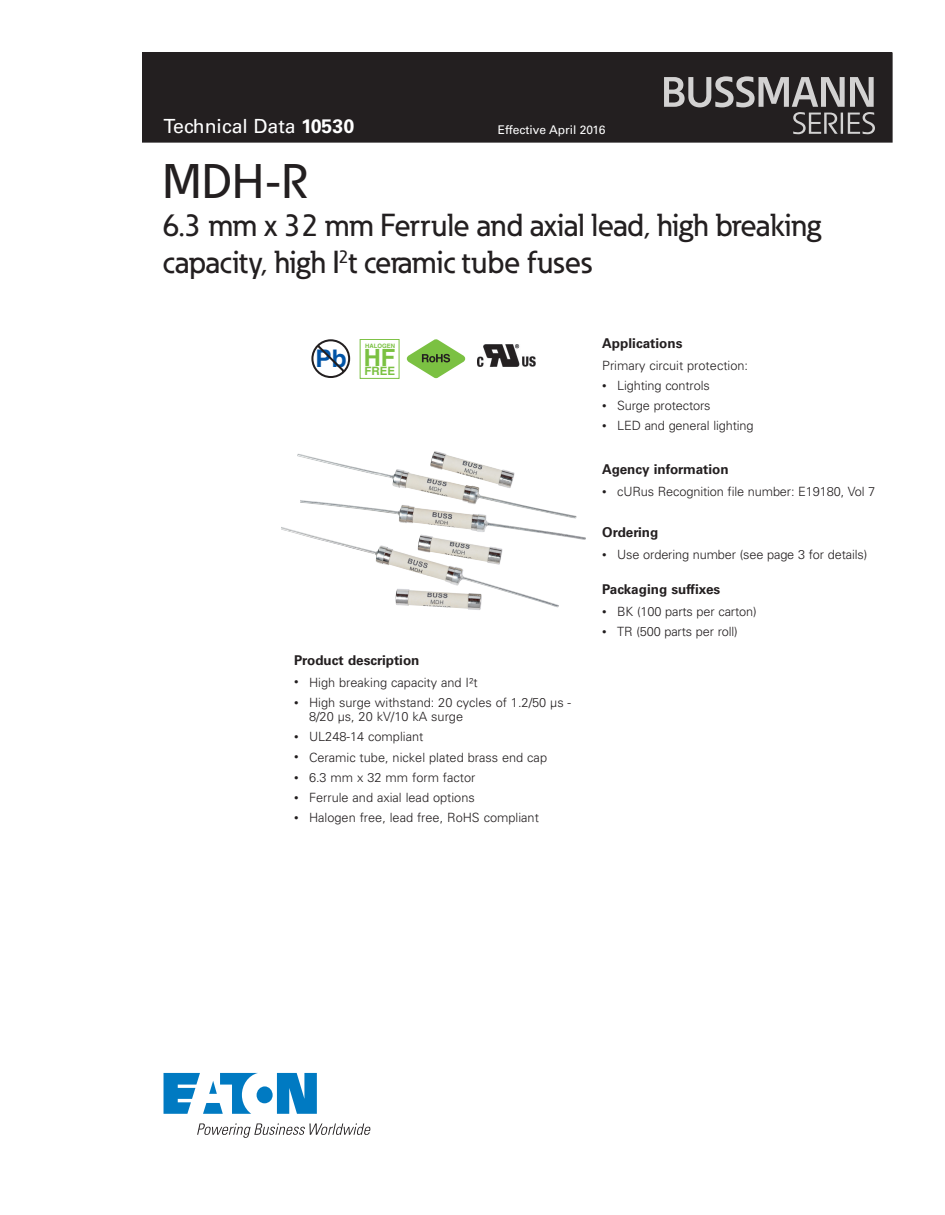
<style>
.page{position:relative;width:945px;height:1215px;background:#fff}
.page>*{position:absolute;margin:0;border:0;box-sizing:border-box;transform-origin:0 0}
._00_Product{font:500 48px "Eaton";color:#231f20}
._00_Product-2{font:500 31.5px "Eaton";letter-spacing:-.01em;color:#231f20}
.t1{font:700 24.3px "Helvetica";color:#0154a6}
.t2{font:700 23.7px "Helvetica";color:#7bc142}
._00_Application{font:19.5px "Univers LT Std";color:#fff}
._01_Head2{font:700 13.5px "Univers LT Std";color:#231f20}
._02_Body{font:300 12.75px/14.2px "Univers";color:#231f20}
.t3{font:12px "Univers LT Std";color:#fff}
.t4{font:700 11.55px "Helvetica";color:#7bc142}
.t5{font:700 6px "Helvetica";color:#7bc142}
.s1{font-weight:700}
.s2{font-size:9px}
</style>
<div class="page">
<div style="left:142px;top:53px;width:750px;height:89px;background:#231f20"></div>
<div style="left:142px;top:52px;width:750px;height:90px;border:1px solid #231f20"></div>
<svg style="left:664px;top:76px;width:211px;height:58px"></svg>
<svg style="left:164px;top:1073px;width:153px;height:41px"></svg>
<svg style="left:197px;top:1123px;width:174px;height:15px"></svg>
<img style="left:478px;top:345px;width:58px;height:22px">
<svg style="left:311px;top:339px;width:39px;height:39px"></svg>
<div style="left:360px;top:339px;width:39px;height:40px;border:1px solid #7bc142"></div>
<svg style="left:407px;top:339px;width:58px;height:39px"></svg>
<img style="left:297px;top:451px;width:289px;height:89px">
<p class="_00_Application" style="left:164px;top:115px;width:192px">Technical Data <span class="s1">10530</span></p>
<p class="t3" style="left:498px;top:122px;width:109px">Effective April 2016</p>
<p class="_00_Product" style="left:163px;top:152px;width:146px">MDH-R</p>
<p class="_00_Product-2" style="left:163px;top:205px;width:660px">6.3 mm x 32 mm Ferrule and axial lead, high breaking</p>
<p class="_00_Product-2" style="left:163px;top:243px;width:431px">capacity, high I<sup>2</sup>t ceramic tube fuses</p>
<p class="t1" style="left:315px;top:343px;width:33px">Pb</p>
<p class="t5" style="left:365px;top:342px;width:32px">HALOGEN</p>
<p class="t2" style="left:364px;top:343px;width:33px">HF</p>
<p class="t4" style="left:365px;top:364px;width:32px">FREE</p>
<p class="_01_Head2" style="left:294px;top:652px;width:127px">Product description</p>
<p class="_02_Body" style="left:294px;top:675px;width:185px"><span class="s2">•</span> High breaking capacity and I²t</p>
<p class="_02_Body" style="left:309px;top:695px;width:264px;text-indent:-15px"><span class="s2">•</span> High surge withstand: 20 cycles of 1.2/50 μs -<br>8/20 μs, 20 kV/10 kA surge</p>
<p class="_02_Body" style="left:294px;top:729px;width:131px"><span class="s2">•</span> UL248-14 compliant</p>
<p class="_02_Body" style="left:294px;top:750px;width:255px"><span class="s2">•</span> Ceramic tube, nickel plated brass end cap</p>
<p class="_02_Body" style="left:294px;top:770px;width:183px"><span class="s2">•</span> 6.3 mm x 32 mm form factor</p>
<p class="_02_Body" style="left:294px;top:790px;width:182px"><span class="s2">•</span> Ferrule and axial lead options</p>
<p class="_02_Body" style="left:294px;top:810px;width:246px"><span class="s2">•</span> Halogen free, lead free, RoHS compliant</p>
<p class="_01_Head2" style="left:602px;top:335px;width:82px">Applications</p>
<p class="_02_Body" style="left:602px;top:358px;width:147px">Primary circuit protection:</p>
<p class="_02_Body" style="left:602px;top:378px;width:109px"><span class="s2">•</span> Lighting controls</p>
<p class="_02_Body" style="left:602px;top:398px;width:110px"><span class="s2">•</span> Surge protectors</p>
<p class="_02_Body" style="left:602px;top:418px;width:153px"><span class="s2">•</span> LED and general lighting</p>
<p class="_01_Head2" style="left:602px;top:461px;width:128px">Agency information</p>
<p class="_02_Body" style="left:602px;top:484px;width:275px"><span class="s2">•</span> cURus Recognition file number: E19180, Vol 7</p>
<p class="_01_Head2" style="left:602px;top:524px;width:58px">Ordering</p>
<p class="_02_Body" style="left:602px;top:547px;width:266px"><span class="s2">•</span> Use ordering number (see page 3 for details)</p>
<p class="_01_Head2" style="left:602px;top:581px;width:120px">Packaging suffixes</p>
<p class="_02_Body" style="left:602px;top:604px;width:156px"><span class="s2">•</span> BK (100 parts per carton)</p>
<p class="_02_Body" style="left:602px;top:624px;width:137px"><span class="s2">•</span> TR (500 parts per roll)</p>
</div>
